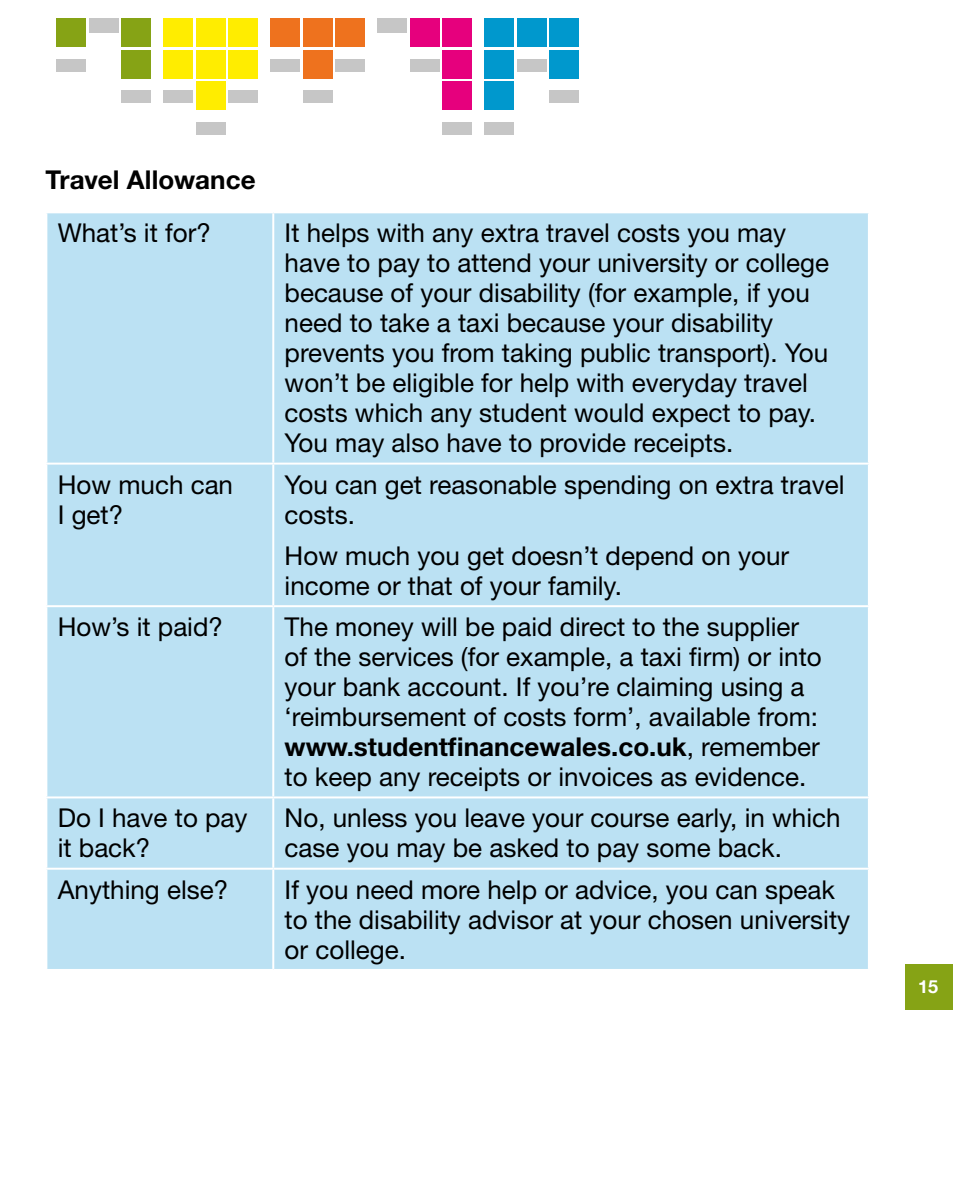
<style>
.page{position:relative;width:953px;height:1185px;background:#fff}
.page>*{position:absolute;margin:0;border:0;box-sizing:border-box;transform-origin:0 0}
.t1{font:26px/30px "Helvetica Neue LT Std";color:#000}
.t2{font:700 26px "Helvetica Neue LT Std";letter-spacing:.005em;color:#000}
.t3{font:700 18px "Helvetica Neue";color:#fff}
.s1{font-weight:700}
</style>
<div class="page">
<div style="left:905px;top:964px;width:47px;height:45px;background:#86a315"></div>
<div style="left:47px;top:213px;width:820px;height:756px;background:#bbe1f3"></div>
<hr style="left:272px;top:213px;width:2px;height:250px;background:#fff">
<hr style="left:45px;top:463px;width:228px;height:2px;background:#fff">
<hr style="left:273px;top:463px;width:596px;height:2px;background:#fff">
<hr style="left:272px;top:465px;width:2px;height:140px;background:#fff">
<hr style="left:45px;top:605px;width:228px;height:2px;background:#fff">
<hr style="left:273px;top:605px;width:596px;height:2px;background:#fff">
<hr style="left:272px;top:607px;width:2px;height:189px;background:#fff">
<hr style="left:45px;top:796px;width:228px;height:2px;background:#fff">
<hr style="left:273px;top:796px;width:596px;height:2px;background:#fff">
<hr style="left:272px;top:798px;width:2px;height:70px;background:#fff">
<hr style="left:45px;top:868px;width:228px;height:2px;background:#fff">
<hr style="left:273px;top:868px;width:596px;height:2px;background:#fff">
<hr style="left:272px;top:870px;width:2px;height:99px;background:#fff">
<div style="left:549px;top:50px;width:30px;height:28px;background:#0098cd"></div>
<div style="left:549px;top:91px;width:30px;height:12px;background:#c6c6c6"></div>
<div style="left:549px;top:18px;width:30px;height:29px;background:#0098cd"></div>
<div style="left:517px;top:18px;width:29px;height:29px;background:#0098cd"></div>
<div style="left:517px;top:59px;width:29px;height:12px;background:#c6c6c6"></div>
<div style="left:485px;top:50px;width:29px;height:28px;background:#0098cd"></div>
<div style="left:485px;top:81px;width:29px;height:29px;background:#0098cd"></div>
<div style="left:485px;top:122px;width:29px;height:12px;background:#c6c6c6"></div>
<div style="left:485px;top:18px;width:29px;height:29px;background:#0098cd"></div>
<div style="left:442px;top:50px;width:30px;height:28px;background:#e6007d"></div>
<div style="left:442px;top:81px;width:30px;height:29px;background:#e6007d"></div>
<div style="left:442px;top:122px;width:30px;height:12px;background:#c6c6c6"></div>
<div style="left:442px;top:18px;width:30px;height:29px;background:#e6007d"></div>
<div style="left:410px;top:18px;width:29px;height:29px;background:#e6007d"></div>
<div style="left:410px;top:59px;width:29px;height:12px;background:#c6c6c6"></div>
<div style="left:378px;top:18px;width:29px;height:15px;background:#c6c6c6"></div>
<div style="left:335px;top:18px;width:30px;height:29px;background:#ee721e"></div>
<div style="left:335px;top:59px;width:30px;height:12px;background:#c6c6c6"></div>
<div style="left:271px;top:18px;width:29px;height:29px;background:#ee721e"></div>
<div style="left:271px;top:59px;width:29px;height:12px;background:#c6c6c6"></div>
<div style="left:228px;top:50px;width:30px;height:28px;background:#ffed00"></div>
<div style="left:228px;top:91px;width:30px;height:12px;background:#c6c6c6"></div>
<div style="left:228px;top:18px;width:30px;height:29px;background:#ffed00"></div>
<div style="left:196px;top:50px;width:29px;height:28px;background:#ffed00"></div>
<div style="left:196px;top:81px;width:29px;height:29px;background:#ffed00"></div>
<div style="left:196px;top:122px;width:29px;height:12px;background:#c6c6c6"></div>
<div style="left:196px;top:18px;width:29px;height:29px;background:#ffed00"></div>
<div style="left:164px;top:50px;width:29px;height:28px;background:#ffed00"></div>
<div style="left:164px;top:91px;width:29px;height:12px;background:#c6c6c6"></div>
<div style="left:164px;top:18px;width:29px;height:29px;background:#ffed00"></div>
<div style="left:122px;top:50px;width:29px;height:28px;background:#86a315"></div>
<div style="left:303px;top:50px;width:30px;height:28px;background:#ee721e"></div>
<div style="left:122px;top:91px;width:29px;height:12px;background:#c6c6c6"></div>
<div style="left:303px;top:91px;width:30px;height:12px;background:#c6c6c6"></div>
<div style="left:122px;top:18px;width:29px;height:29px;background:#86a315"></div>
<div style="left:303px;top:18px;width:30px;height:29px;background:#ee721e"></div>
<div style="left:89px;top:18px;width:29px;height:15px;background:#c6c6c6"></div>
<div style="left:57px;top:18px;width:29px;height:29px;background:#86a315"></div>
<div style="left:57px;top:59px;width:29px;height:12px;background:#c6c6c6"></div>
<p class="t2" style="left:45px;top:163px;width:212px">Travel Allowance</p>
<p class="t1" style="left:58px;top:218px;width:155px">What’s it for?</p>
<p class="t1" style="left:284px;top:218px;width:546px">It helps with any extra travel costs you may have to pay to attend your university or college because of your disability (for example, if you need to take a taxi because your disability prevents you from taking public transport). You won’t be eligible for help with everyday travel costs which any student would expect to pay.<br>You may also have to provide receipts.</p>
<p class="t1" style="left:58px;top:469px;width:177px">How much can<br>I get?</p>
<p class="t1" style="left:284px;top:469px;width:561px">You can get reasonable spending on extra travel costs.</p>
<p class="t1" style="left:284px;top:540px;width:506px">How much you get doesn’t depend on your income or that of your family.</p>
<p class="t1" style="left:58px;top:611px;width:167px">How’s it paid?</p>
<p class="t1" style="left:284px;top:611px;width:538px">The money will be paid direct to the supplier of the services (for example, a taxi firm) or into your bank account. If you’re claiming using a ‘reimbursement of costs form’, available from: <span class="s1">www.studentfinancewales.co.uk</span>, remember to keep any receipts or invoices as evidence.</p>
<p class="t1" style="left:58px;top:803px;width:191px">Do I have to pay it back?</p>
<p class="t1" style="left:284px;top:803px;width:557px">No, unless you leave your course early, in which case you may be asked to pay some back.</p>
<p class="t1" style="left:58px;top:874px;width:172px">Anything else?</p>
<p class="t1" style="left:284px;top:874px;width:567px">If you need more help or advice, you can speak to the disability advisor at your chosen university or college.</p>
<p class="t3" style="left:918px;top:973px;width:22px">15</p>
</div>
